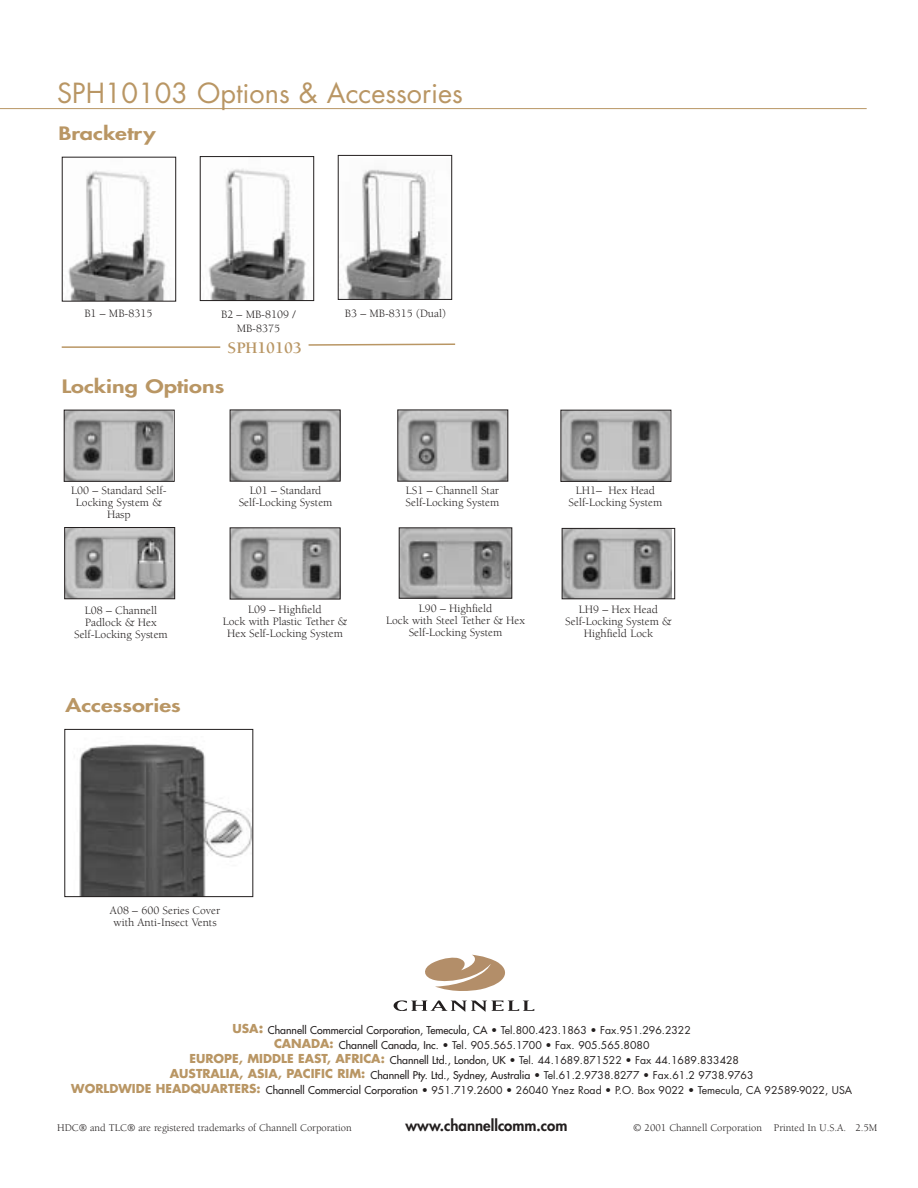
<style>
.page{position:relative;width:918px;height:1188px;background:#fff}
.page>*{position:absolute;margin:0;border:0;box-sizing:border-box;transform-origin:0 0}
.t1{font:27px "Futura";color:#b99664}
.t2{font:800 18px "Futura";color:#b99664;scale:1.3 1}
.t3{font:700 16.5px "Berkeley";color:#b99664}
.t4{font:800 15px "Futura";color:#231f1f}
.t5{font:11.55px/12px "Berkeley";color:#231f1f;text-align:center}
.t6{font:10.5px/15px "Futura";color:#231f1f;text-align:center}
.t7{font:10.5px "Berkeley";color:#231f1f}
.s1{font-weight:700;font-size:12px;color:#b99664}
.s2{font-weight:700;font-size:13.5px;color:#b99664}
.s3{font-style:inherit}
</style>
<div class="page">
<hr style="left:0;top:108px;width:867px;height:1px;background:#b99664">
<img style="left:208px;top:169px;width:101px;height:130px">
<div style="left:200px;top:156px;width:114px;height:145px;border:1px solid #231f1f"></div>
<img style="left:68px;top:170px;width:98px;height:130px">
<div style="left:62px;top:157px;width:114px;height:145px;border:1px solid #231f1f"></div>
<img style="left:340px;top:169px;width:108px;height:129px">
<div style="left:338px;top:155px;width:114px;height:145px;border:1px solid #231f1f"></div>
<img style="left:79px;top:744px;width:172px;height:151px">
<div style="left:64px;top:729px;width:189px;height:168px;border:1px solid #231f1f"></div>
<img style="left:66px;top:412px;width:107px;height:68px">
<div style="left:64px;top:410px;width:111px;height:72px;border:1px solid #231f1f"></div>
<img style="left:232px;top:412px;width:107px;height:68px">
<img style="left:399px;top:412px;width:107px;height:68px">
<img style="left:562px;top:412px;width:107px;height:68px">
<div style="left:560px;top:410px;width:111px;height:72px;border:1px solid #231f1f"></div>
<img style="left:66px;top:529px;width:107px;height:68px">
<div style="left:64px;top:527px;width:111px;height:72px;border:1px solid #231f1f"></div>
<img style="left:232px;top:529px;width:107px;height:68px">
<img style="left:401px;top:529px;width:109px;height:68px">
<div style="left:399px;top:527px;width:113px;height:72px;border:1px solid #231f1f"></div>
<img style="left:564px;top:530px;width:108px;height:67px">
<div style="left:562px;top:528px;width:113px;height:71px;border:1px solid #231f1f"></div>
<hr style="left:62px;top:346px;width:158px;height:2px;background:#b99664">
<svg style="left:308px;top:343px;width:148px;height:3px"></svg>
<svg style="left:425px;top:955px;width:80px;height:36px"></svg>
<svg style="left:394px;top:1000px;width:140px;height:12px"></svg>
<h1 class="t1" style="left:57px;top:81px;width:408px">SPH10103 Options &amp; Accessories</h1>
<h2 class="t2" style="left:58px;top:125px;width:76px">Bracketry</h2>
<p class="t5" style="left:84px;top:308px;width:69px">B1 – MB-8315</p>
<p class="t5" style="left:221px;top:308px;width:76px;line-height:13.8px">B2 – MB-8109 /<br>MB-8375</p>
<p class="t5" style="left:345px;top:308px;width:102px">B3 – MB-8315 (Dual)</p>
<h3 class="t3" style="left:228px;top:341px;width:76px">SPH10103</h3>
<h2 class="t2" style="left:62px;top:377px;width:126px">Locking Options</h2>
<p class="t5" style="left:71px;top:486px;width:97px">L00 – Standard Self-<br>Locking System &amp;<br>Hasp</p>
<p class="t5" style="left:239px;top:486px;width:95px">L01 – Standard<br>Self-Locking System</p>
<p class="t5" style="left:406px;top:485px;width:95px;text-align:left">LS1 – Channell Star<br>Self-Locking System</p>
<p class="t5" style="left:569px;top:486px;width:95px">LH1– Hex Head<br>Self-Locking System</p>
<p class="t5" style="left:223px;top:605px;width:126px">L09 – Highfield<br>Lock with Plastic Tether &amp;<br>Hex Self-Locking System</p>
<p class="t5" style="left:386px;top:604px;width:140px">L90 – Highfield<br>Lock with Steel Tether &amp; Hex<br>Self-Locking System</p>
<p class="t5" style="left:74px;top:605px;width:95px">L08 – Channell<br>Padlock &amp; Hex<br>Self-Locking System</p>
<p class="t5" style="left:565px;top:604px;width:108px">LH9 – Hex Head<br>Self-Locking System &amp;<br>Highfield Lock</p>
<h2 class="t2" style="left:66px;top:697px;width:90px">Accessories</h2>
<p class="t5" style="left:110px;top:905px;width:112px">A08 – 600 Series Cover with Anti-Insect Vents</p>
<p class="t6" style="left:71px;top:1023px;width:782px"><span class="s1">USA</span><span class="s2">:</span> <span class="s3">Channell Commercial Corporation, Temecula, CA</span> • Tel.800.423.1863 • Fax.951.296.2322<br><span class="s1">CANADA:</span> <span class="s3">Channell Canada, Inc.</span> • Tel. 905.565.1700 • Fax. 905.565.8080<br><span class="s1">EUROPE, MIDDLE EAST, AFRICA:</span> <span class="s3">Channell Ltd., London, UK</span> • Tel. 44.1689.871522 • Fax 44.1689.833428<br><span class="s1">AUSTRALIA, ASIA, PACIFIC RIM:</span> <span class="s3">Channell Pty. Ltd., Sydney, Australia</span> • Tel.61.2.9738.8277 • Fax.61.2 9738.9763<br><span class="s1">WORLDWIDE HEADQUARTERS:</span> <span class="s3">Channell Commercial Corporation</span> • 951.719.2600 • 26040 Ynez Road • P.O. Box 9022 • Temecula, CA 92589-9022, USA</p>
<p class="t7" style="left:57px;top:1123px;width:296px">HDC® and TLC® are registered trademarks of Channell Corporation</p>
<h3 class="t4" style="left:406px;top:1118px;width:163px">www.channellcomm.com</h3>
<p class="t7" style="left:633px;top:1123px;width:246px">© 2001 Channell Corporation Printed In U.S.A. 2.5M</p>
</div>
